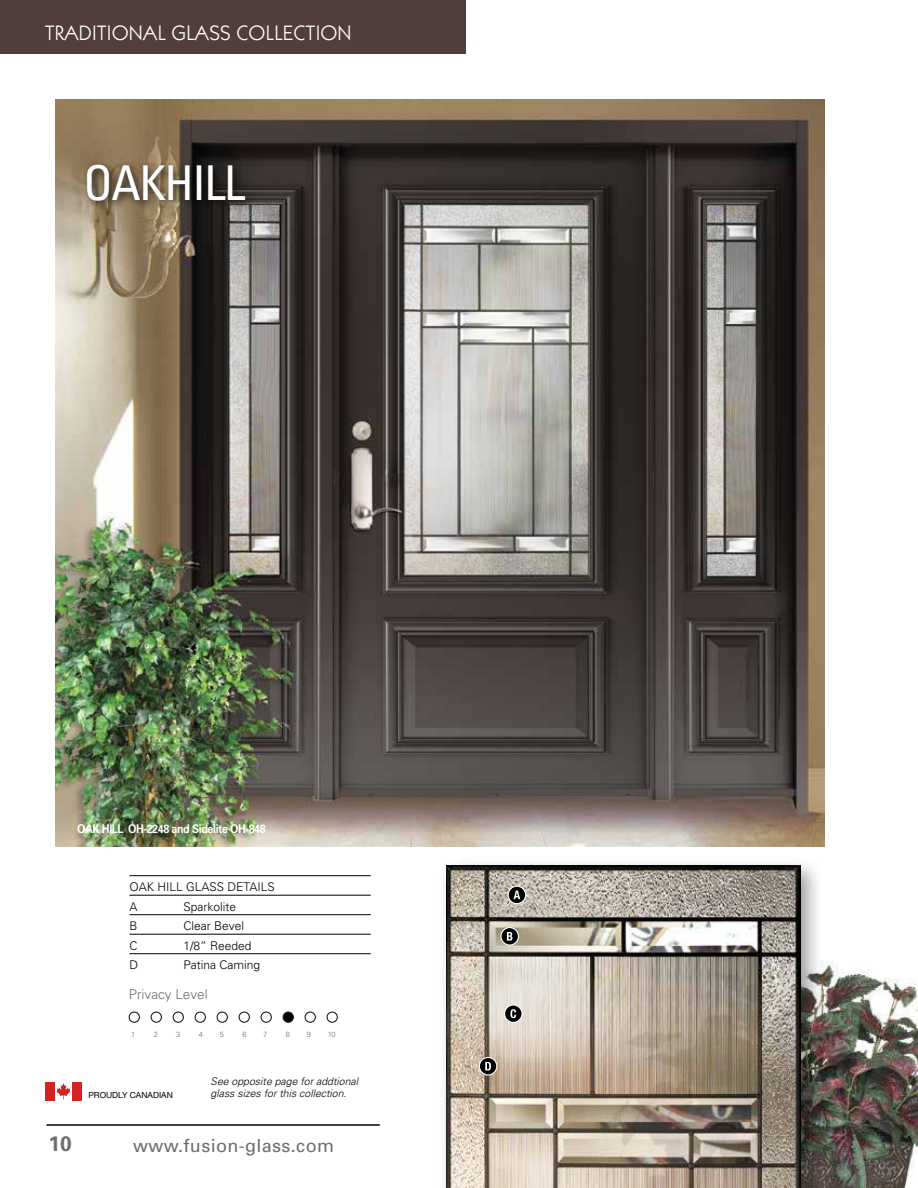
<style>
.page{position:relative;width:918px;height:1188px;background:#fff}
.page>*{position:absolute;margin:0;border:0;box-sizing:border-box;transform-origin:0 0}
.t1{font:condensed 48px "Univers";letter-spacing:-.03em;color:#fff}
.t2{font:21px "Itc Kabel";letter-spacing:.02em;color:#fff}
.t3{font:700 21px "Univers";color:#6d6e71}
.t4{font:18px "Univers";letter-spacing:.02em;color:#6d6e71}
.t5{font:300 13.5px "Univers";color:#6d6e71}
.t6{font:300 12px/19.5px "Univers";color:#000}
.t7{font:700 12px "Univers";letter-spacing:-.04em;color:#fff;scale:.9 1}
.t8{font:italic 300 10.5px/12px "Univers";color:#000}
.t9{font:8.4px "Helvetica Neue";color:#000}
.t10{font:300 7.5px "Univers";color:#6d6e71}
</style>
<div class="page">
<img style="left:824px;top:961px;width:94px;height:227px">
<div style="left:0;top:0;width:465px;height:54px;background:#503e3b"></div>
<img style="left:56px;top:99px;width:769px;height:747px">
<div style="left:437px;top:857px;width:387px;height:331px;background:#000;opacity:.4"></div>
<img style="left:446px;top:866px;width:354px;height:322px">
<div style="left:82px;top:160px;width:174px;height:51px;background:#000;opacity:.75"></div>
<hr style="left:129px;top:875px;width:242px;height:1px;background:#000">
<hr style="left:129px;top:895px;width:242px;height:1px;background:#000">
<hr style="left:129px;top:914px;width:242px;height:1px;background:#000">
<hr style="left:129px;top:934px;width:242px;height:1px;background:#000">
<hr style="left:129px;top:953px;width:242px;height:1px;background:#000">
<div style="left:129px;top:1012px;width:11px;height:11px;border:1px solid #241718;border-radius:50%"></div>
<div style="left:151px;top:1012px;width:11px;height:11px;border:1px solid #241718;border-radius:50%"></div>
<div style="left:173px;top:1012px;width:11px;height:11px;border:1px solid #241718;border-radius:50%"></div>
<div style="left:195px;top:1012px;width:11px;height:11px;border:1px solid #241718;border-radius:50%"></div>
<div style="left:217px;top:1012px;width:11px;height:11px;border:1px solid #241718;border-radius:50%"></div>
<div style="left:239px;top:1012px;width:11px;height:11px;border:1px solid #241718;border-radius:50%"></div>
<div style="left:261px;top:1012px;width:11px;height:11px;border:1px solid #241718;border-radius:50%"></div>
<div style="left:283px;top:1012px;width:10px;height:10px;background:#000;border-radius:50%"></div>
<div style="left:283px;top:1012px;width:11px;height:11px;border:1px solid #241718;border-radius:50%"></div>
<div style="left:305px;top:1012px;width:11px;height:11px;border:1px solid #241718;border-radius:50%"></div>
<div style="left:327px;top:1012px;width:11px;height:11px;border:1px solid #241718;border-radius:50%"></div>
<svg style="left:508px;top:886px;width:18px;height:18px"></svg>
<div style="left:508px;top:886px;width:18px;height:18px;border:1px solid #fff;border-radius:50%"></div>
<svg style="left:514px;top:891px;width:6px;height:8px"></svg>
<svg style="left:501px;top:928px;width:17px;height:17px"></svg>
<div style="left:500px;top:927px;width:19px;height:19px;border:1px solid #fff;border-radius:50%"></div>
<svg style="left:507px;top:932px;width:6px;height:9px"></svg>
<svg style="left:505px;top:1005px;width:17px;height:17px"></svg>
<div style="left:504px;top:1004px;width:19px;height:19px;border:1px solid #fff;border-radius:50%"></div>
<svg style="left:510px;top:1009px;width:6px;height:9px"></svg>
<svg style="left:479px;top:1057px;width:18px;height:18px"></svg>
<div style="left:479px;top:1057px;width:18px;height:19px;border:1px solid #fff;border-radius:50%"></div>
<svg style="left:485px;top:1062px;width:6px;height:8px"></svg>
<svg style="left:45px;top:1082px;width:37px;height:19px"></svg>
<hr style="left:46px;top:1124px;width:334px;height:2px;background:#000">
<img style="left:597px;top:961px;width:204px;height:227px">
<h2 class="t2" style="left:45px;top:20px;width:308px">TRADITIONAL GLASS COLLECTION</h2>
<h1 class="t1" style="left:84px;top:152px;width:164px">OAKHILL</h1>
<p class="t7" style="left:77px;top:821px;width:211px">OAK HILL OH-2248 and Sidelite OH-848</p>
<p class="t6" style="left:129px;top:877px;width:147px">OAK HILL GLASS DETAILS<br>A</p>
<p class="t6" style="left:183px;top:896px;width:54px">Sparkolite</p>
<p class="t6" style="left:129px;top:916px;width:10px">B</p>
<p class="t6" style="left:183px;top:916px;width:62px">Clear Bevel</p>
<p class="t6" style="left:129px;top:935px;width:10px">C</p>
<p class="t6" style="left:183px;top:935px;width:70px">1/8” Reeded</p>
<p class="t6" style="left:129px;top:955px;width:10px">D</p>
<p class="t6" style="left:183px;top:955px;width:78px">Patina Caming</p>
<p class="t5" style="left:129px;top:986px;width:80px">Privacy Level</p>
<p class="t10" style="left:131px;top:1030px;width:6px">1</p>
<p class="t10" style="left:154px;top:1030px;width:6px">2</p>
<p class="t10" style="left:176px;top:1030px;width:6px">3</p>
<p class="t10" style="left:199px;top:1030px;width:6px">4</p>
<p class="t10" style="left:220px;top:1030px;width:6px">5</p>
<p class="t10" style="left:242px;top:1030px;width:6px">6</p>
<p class="t10" style="left:263px;top:1030px;width:6px">7</p>
<p class="t10" style="left:286px;top:1030px;width:6px">8</p>
<p class="t10" style="left:307px;top:1030px;width:6px">9</p>
<p class="t10" style="left:328px;top:1030px;width:9px">10</p>
<p class="t9" style="left:88px;top:1090px;width:86px">PROUDLY CANADIAN</p>
<p class="t8" style="left:211px;top:1075px;width:149px">See opposite page for addtional glass sizes for this collection.</p>
<h2 class="t3" style="left:49px;top:1130px;width:25px">10</h2>
<h3 class="t4" style="left:133px;top:1135px;width:202px">www.fusion-glass.com</h3>
</div>
